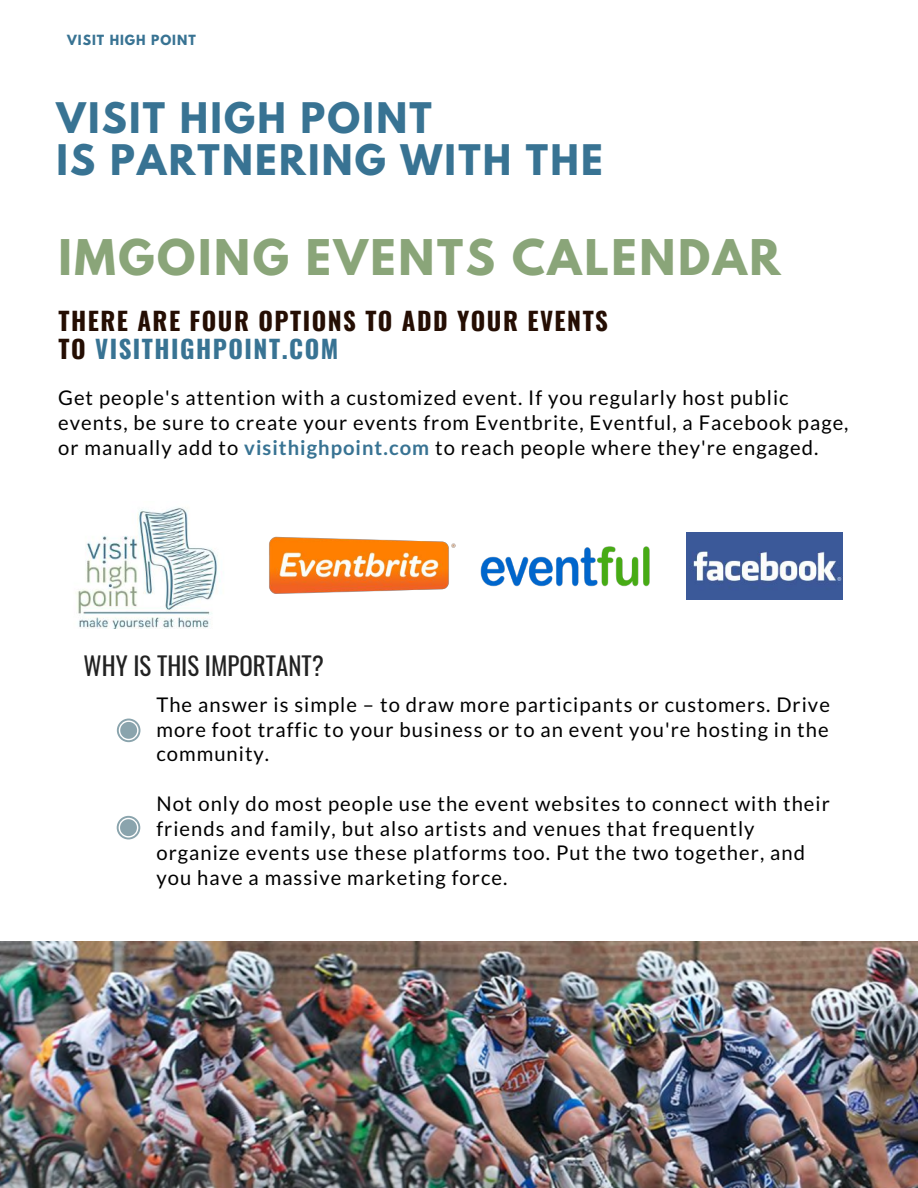
<style>
.page{position:relative;width:918px;height:1188px;background:#fff}
.page>*{position:absolute;margin:0;border:0;box-sizing:border-box;transform-origin:0 0}
.t1{font:700 43.65px "League Spartan";letter-spacing:.06em;color:#8aa579}
.t2{font:700 37.35px/41.7px "League Spartan";letter-spacing:.06em;color:#387393}
.t3{font:700 24.9px/28.2px "Oswald";letter-spacing:.06em;color:#250e03}
.t4{font:24.9px "Oswald";color:#222}
.t5{font:20.25px/24.8px "Lato";letter-spacing:.05em;color:#000}
.t6{font:700 12.45px "League Spartan";letter-spacing:.08em;color:#387393}
.s1{color:#387393}
.s2{font-weight:700;color:#387393}
</style>
<div class="page">
<svg style="left:117px;top:816px;width:23px;height:23px"></svg>
<svg style="left:117px;top:719px;width:23px;height:23px"></svg>
<img style="left:686px;top:532px;width:157px;height:68px">
<img style="left:269px;top:536px;width:187px;height:58px">
<img style="left:480px;top:546px;width:170px;height:41px">
<img style="left:0;top:941px;width:918px;height:247px">
<img style="left:76px;top:507px;width:144px;height:122px">
<p class="t6" style="left:67px;top:34px;width:130px">VISIT HIGH POINT</p>
<h2 class="t2" style="left:57px;top:102px;width:548px">VISIT HIGH POINT<br>IS PARTNERING WITH THE</h2>
<h1 class="t1" style="left:59px;top:236px;width:724px">IMGOING EVENTS CALENDAR</h1>
<p class="t3" style="left:59px;top:305px;width:551px">THERE ARE FOUR OPTIONS TO ADD YOUR EVENTS<br>TO <span class="s1">VISITHIGHPOINT.COM</span></p>
<p class="t5" style="left:58px;top:385px;width:792px">Get people's attention with a customized event. If you regularly host public events, be sure to create your events from Eventbrite, Eventful, a Facebook page, or manually add to <span class="s2">visithighpoint.com</span> to reach people where they're engaged.</p>
<p class="t4" style="left:84px;top:646px;width:242px">WHY IS THIS IMPORTANT?</p>
<p class="t5" style="left:156px;top:692px;width:675px;text-align:justify">The answer is simple – to draw more participants or customers. Drive more foot traffic to your business or to an event you're hosting in the community.</p>
<p class="t5" style="left:156px;top:791px;width:675px">Not only do most people use the event websites to connect with their friends and family, but also artists and venues that frequently organize events use these platforms too. Put the two together, and you have a massive marketing force.</p>
</div>
